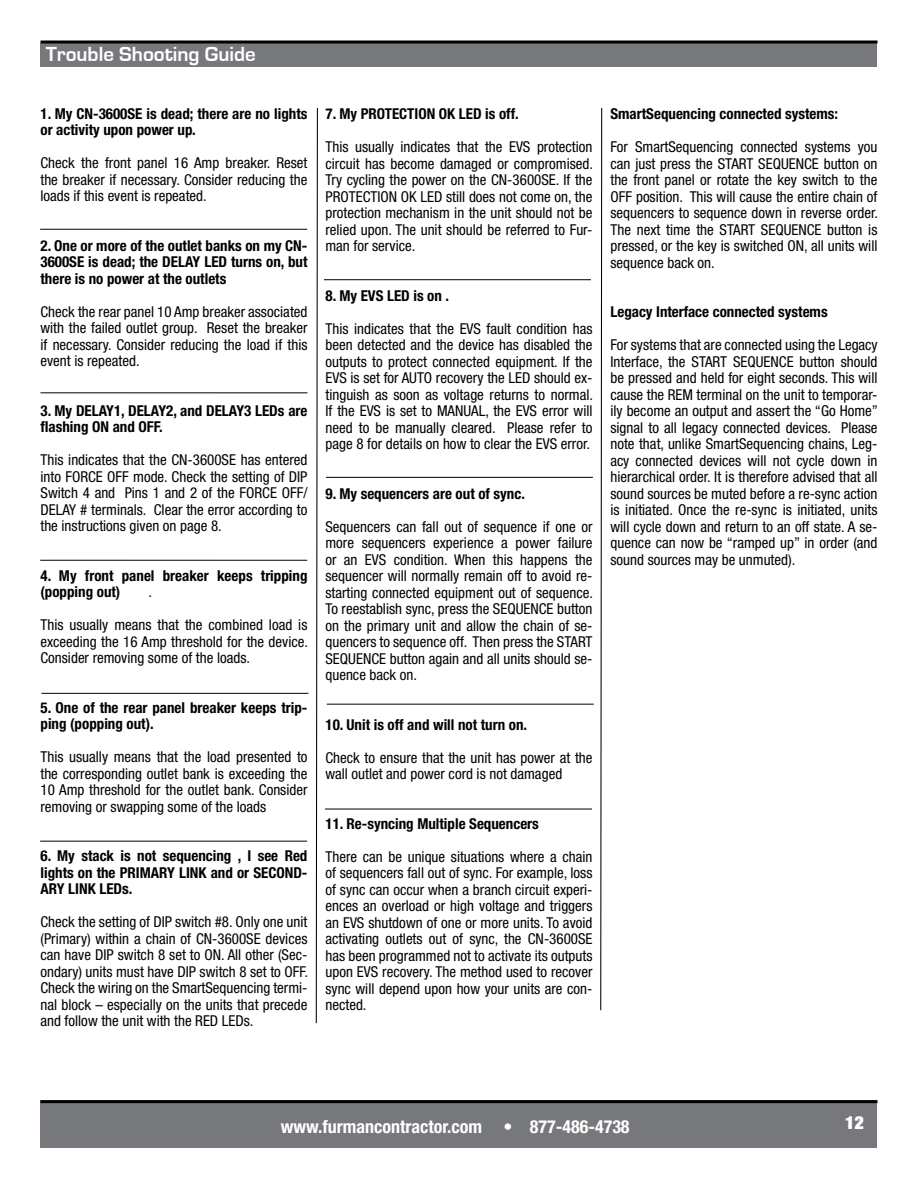
<style>
.page{position:relative;width:918px;height:1188px;background:#fff}
.page>*{position:absolute;margin:0;border:0;box-sizing:border-box;transform-origin:0 0}
.t1{font:700 21px "Eurostile";color:#fff}
.t2{font:700 condensed 18px "Helvetica Neue";color:#fff}
.t3{font:900 expanded 18px "Helvetica Neue";color:#fff}
.t4{font:condensed 15px/16.5px "Helvetica Neue";color:#000;text-align:justify}
.t5{font:700 condensed 15px/16.5px "Helvetica Neue";color:#000}
</style>
<div class="page">
<div style="left:40px;top:44px;width:838px;height:23px;background:#77787b"></div>
<svg style="left:40px;top:40px;width:838px;height:4px;background:#2e2e2f"></svg>
<svg style="left:315px;top:108px;width:3px;height:916px"></svg>
<svg style="left:600px;top:108px;width:3px;height:903px"></svg>
<hr style="left:40px;top:229px;width:267px;height:1px;background:#000">
<hr style="left:324px;top:279px;width:267px;height:1px;background:#000">
<hr style="left:40px;top:392px;width:267px;height:1px;background:#000">
<hr style="left:40px;top:560px;width:267px;height:1px;background:#000">
<hr style="left:41px;top:693px;width:267px;height:1px;background:#000">
<hr style="left:40px;top:841px;width:267px;height:1px;background:#000">
<hr style="left:325px;top:809px;width:267px;height:1px;background:#000">
<hr style="left:326px;top:477px;width:267px;height:1px;background:#000">
<hr style="left:327px;top:704px;width:267px;height:1px;background:#000">
<div style="left:40px;top:1100px;width:838px;height:47px;background:#77787b"></div>
<hr style="left:40px;top:1100px;width:838px;height:3px;background:#000">
<h1 class="t1" style="left:46px;top:42px;width:212px">Trouble Shooting Guide</h1>
<p class="t5" style="left:40px;top:105px;width:268px">1. My CN-3600SE is dead; there are no lights or activity upon power up.</p>
<p class="t4" style="left:40px;top:155px;width:268px">Check the front panel 16 Amp breaker. Reset the breaker if necessary. Consider reducing the loads if this event is repeated.</p>
<p class="t5" style="left:40px;top:237px;width:268px;text-align:justify">2. One or more of the outlet banks on my CN-3600SE is dead; the DELAY LED turns on, but there is no power at the outlets</p>
<p class="t4" style="left:40px;top:303px;width:269px">Check the rear panel 10 Amp breaker associated with the failed outlet group. Reset the breaker if necessary. Consider reducing the load if this event is repeated.</p>
<p class="t5" style="left:40px;top:402px;width:268px">3. My DELAY1, DELAY2, and DELAY3 LEDs are flashing ON and OFF.</p>
<p class="t4" style="left:40px;top:452px;width:269px">This indicates that the CN-3600SE has entered into FORCE OFF mode. Check the setting of DIP Switch 4 and Pins 1 and 2 of the FORCE OFF/ DELAY # terminals. Clear the error according to the instructions given on page 8.</p>
<p class="t5" style="left:40px;top:567px;width:269px">4. My front panel breaker keeps tripping (popping out)</p>
<p class="t4" style="left:148px;top:584px;width:5px">.</p>
<p class="t4" style="left:40px;top:617px;width:269px">This usually means that the combined load is exceeding the 16 Amp threshold for the device.<br>Consider removing some of the loads.</p>
<p class="t5" style="left:40px;top:699px;width:268px">5. One of the rear panel breaker keeps trip&shy;ping (popping out).</p>
<p class="t4" style="left:40px;top:749px;width:269px">This usually means that the load presented to the corresponding outlet bank is exceeding the 10 Amp threshold for the outlet bank. Consider removing or swapping some of the loads</p>
<p class="t5" style="left:40px;top:848px;width:269px;text-align:justify">6. My stack is not sequencing , I see Red lights on the PRIMARY LINK and or SECOND-ARY LINK LEDs.</p>
<p class="t4" style="left:40px;top:914px;width:269px">Check the setting of DIP switch #8. Only one unit (Primary) within a chain of CN-3600SE devices can have DIP switch 8 set to ON. All other (Sec&shy;ondary) units must have DIP switch 8 set to OFF.<br>Check the wiring on the SmartSequencing termi&shy;nal block – especially on the units that precede and follow the unit with the RED LEDs.</p>
<p class="t5" style="left:326px;top:105px;width:195px">7. My PROTECTION OK LED is off.</p>
<p class="t4" style="left:325px;top:138px;width:269px">This usually indicates that the EVS protection circuit has become damaged or compromised.<br>Try cycling the power on the CN-3600SE. If the PROTECTION OK LED still does not come on, the protection mechanism in the unit should not be relied upon. The unit should be referred to Fur&shy;man for service.</p>
<p class="t5" style="left:325px;top:287px;width:125px">8. My EVS LED is on .</p>
<p class="t4" style="left:325px;top:320px;width:269px">This indicates that the EVS fault condition has been detected and the device has disabled the outputs to protect connected equipment. If the EVS is set for AUTO recovery the LED should ex&shy;tinguish as soon as voltage returns to normal.<br>If the EVS is set to MANUAL, the EVS error will need to be manually cleared. Please refer to page 8 for details on how to clear the EVS error.</p>
<p class="t5" style="left:325px;top:485px;width:201px">9. My sequencers are out of sync.</p>
<p class="t4" style="left:325px;top:518px;width:269px">Sequencers can fall out of sequence if one or more sequencers experience a power failure or an EVS condition. When this happens the sequencer will normally remain off to avoid re&shy;starting connected equipment out of sequence.<br>To reestablish sync, press the SEQUENCE button on the primary unit and allow the chain of se&shy;quencers to sequence off. Then press the START SEQUENCE button again and all units should se&shy;quence back on.</p>
<p class="t5" style="left:325px;top:716px;width:203px">10. Unit is off and will not turn on.</p>
<p class="t4" style="left:325px;top:749px;width:269px">Check to ensure that the unit has power at the wall outlet and power cord is not damaged</p>
<p class="t5" style="left:325px;top:815px;width:215px">11. Re-syncing Multiple Sequencers</p>
<p class="t4" style="left:325px;top:848px;width:269px">There can be unique situations where a chain of sequencers fall out of sync. For example, loss of sync can occur when a branch circuit experi&shy;ences an overload or high voltage and triggers an EVS shutdown of one or more units. To avoid activating outlets out of sync, the CN-3600SE has been programmed not to activate its outputs upon EVS recovery. The method used to recover sync will depend upon how your units are con&shy;nected.</p>
<p class="t5" style="left:610px;top:105px;width:229px">SmartSequencing connected systems:</p>
<p class="t4" style="left:610px;top:138px;width:269px">For SmartSequencing connected systems you can just press the START SEQUENCE button on the front panel or rotate the key switch to the OFF position. This will cause the entire chain of sequencers to sequence down in reverse order.<br>The next time the START SEQUENCE button is pressed, or the key is switched ON, all units will sequence back on.</p>
<p class="t5" style="left:610px;top:303px;width:219px">Legacy Interface connected systems</p>
<p class="t4" style="left:610px;top:336px;width:269px">For systems that are connected using the Legacy Interface, the START SEQUENCE button should be pressed and held for eight seconds. This will cause the REM terminal on the unit to temporar&shy;ily become an output and assert the “Go Home” signal to all legacy connected devices. Please note that, unlike SmartSequencing chains, Leg&shy;acy connected devices will not cycle down in hierarchical order. It is therefore advised that all sound sources be muted before a re-sync action is initiated. Once the re-sync is initiated, units will cycle down and return to an off state. A se&shy;quence can now be “ramped up” in order (and sound sources may be unmuted).</p>
<p class="t2" style="left:281px;top:1116px;width:350px">www.furmancontractor.com • 877-486-4738</p>
<p class="t3" style="left:845px;top:1111px;width:20px">12</p>
</div>
